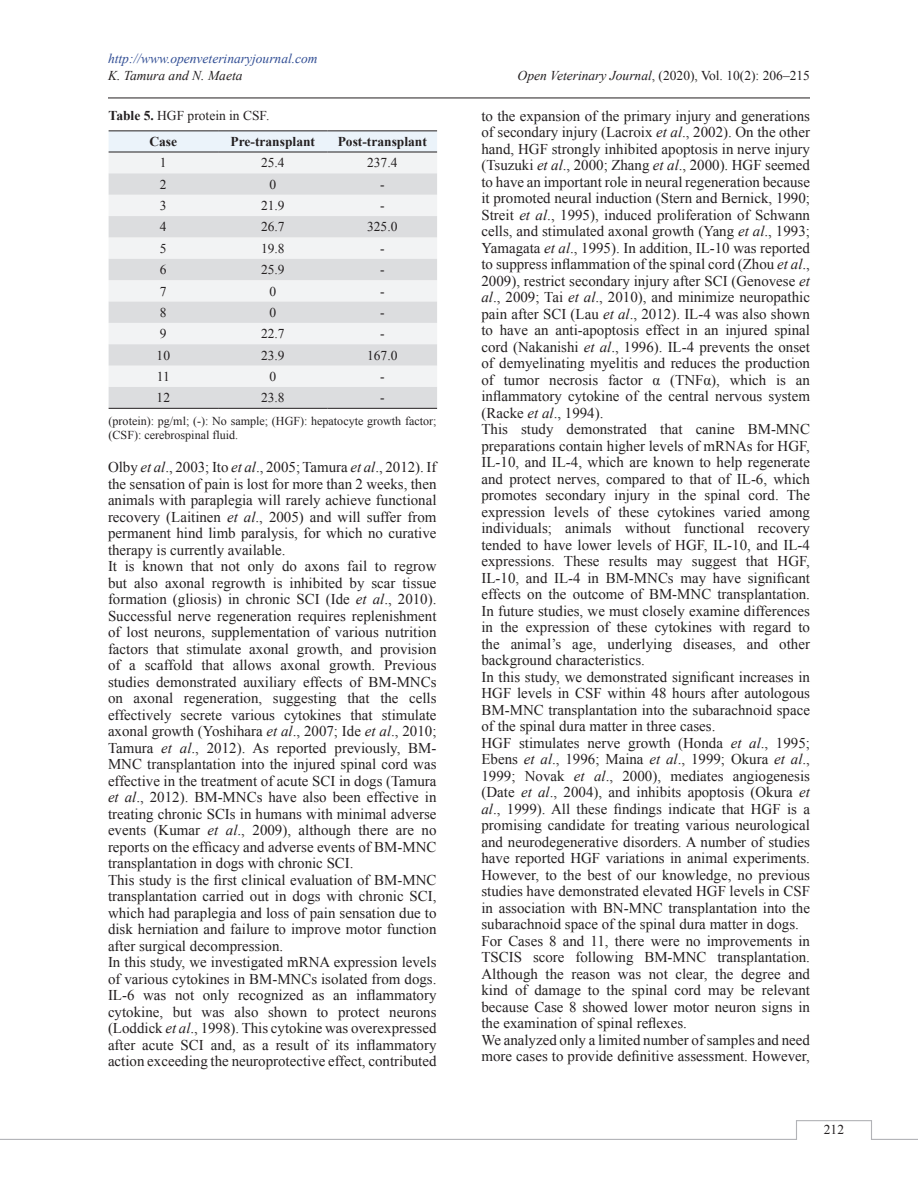
<style>
.page{position:relative;width:918px;height:1188px;background:#fff}
.page>*{position:absolute;margin:0;border:0;box-sizing:border-box;transform-origin:0 0}
.Para{font:15px/16.5px "Times New Roman";color:#231f20;text-align:justify}
.Table_Text{font:13.5px "Times New Roman";color:#231f20}
.Table_Caption{font:13.5px "Times New Roman";color:#231f20}
.t1{font:italic 13.5px "Times New Roman";color:#304d94}
.Table_Text-2{font:700 13.5px "Times New Roman";color:#231f20}
.t2{font:italic 13.5px "Times New Roman";color:#231f20}
.Table_Source{font:12px/14.4px "Times New Roman";color:#231f20}
.s1{font-style:italic}
.s2{font-weight:700}
</style>
<div class="page">
<hr style="left:108px;top:98px;width:702px;height:1px;background:#231f20">
<svg style="left:0;top:1120px;width:918px;height:20px"></svg>
<svg style="left:109px;top:131px;width:328px;height:21px;background:#e2eaf1"></svg>
<div style="left:109px;top:153px;width:328px;height:20px;background:#f2f3f4"></div>
<svg style="left:109px;top:173px;width:328px;height:235px;fill:#dcdddf"></svg>
<hr style="left:109px;top:130px;width:109px;height:1px;background:#231f20">
<hr style="left:218px;top:130px;width:110px;height:1px;background:#231f20">
<hr style="left:328px;top:130px;width:109px;height:1px;background:#231f20">
<hr style="left:109px;top:152px;width:109px;height:1px;background:#231f20">
<hr style="left:218px;top:152px;width:110px;height:1px;background:#231f20">
<hr style="left:328px;top:152px;width:109px;height:1px;background:#231f20">
<hr style="left:109px;top:408px;width:109px;height:1px;background:#231f20">
<hr style="left:218px;top:408px;width:110px;height:1px;background:#231f20">
<hr style="left:328px;top:408px;width:109px;height:1px;background:#231f20">
<p class="t1" style="left:108px;top:50px;width:211px">http://www.openveterinaryjournal.com</p>
<p class="t2" style="left:108px;top:66px;width:136px">K. Tamura and N. Maeta</p>
<p class="Table_Caption" style="left:518px;top:66px;width:294px"><span class="s1">Open Veterinary Journal</span>, (2020), Vol. 10(2): 206–215</p>
<p class="Table_Caption" style="left:109px;top:106px;width:162px"><span class="s2">Table 5.</span> HGF protein in CSF.</p>
<p class="Table_Text-2" style="left:149px;top:132px;width:29px">Case</p>
<p class="Table_Text-2" style="left:231px;top:132px;width:86px">Pre-transplant</p>
<p class="Table_Text-2" style="left:338px;top:132px;width:91px">Post-transplant</p>
<p class="Table_Text" style="left:160px;top:154px;width:8px">1</p>
<p class="Table_Text" style="left:261px;top:154px;width:25px">25.4</p>
<p class="Table_Text" style="left:367px;top:154px;width:32px">237.4</p>
<p class="Table_Text" style="left:160px;top:175px;width:8px">2</p>
<p class="Table_Text" style="left:269px;top:175px;width:8px">0</p>
<p class="Table_Text" style="left:380px;top:175px;width:6px">-</p>
<p class="Table_Text" style="left:160px;top:196px;width:8px">3</p>
<p class="Table_Text" style="left:261px;top:196px;width:25px">21.9</p>
<p class="Table_Text" style="left:380px;top:196px;width:6px">-</p>
<p class="Table_Text" style="left:160px;top:218px;width:8px">4</p>
<p class="Table_Text" style="left:261px;top:218px;width:25px">26.7</p>
<p class="Table_Text" style="left:367px;top:218px;width:32px">325.0</p>
<p class="Table_Text" style="left:160px;top:239px;width:8px">5</p>
<p class="Table_Text" style="left:261px;top:239px;width:25px">19.8</p>
<p class="Table_Text" style="left:380px;top:239px;width:6px">-</p>
<p class="Table_Text" style="left:160px;top:261px;width:8px">6</p>
<p class="Table_Text" style="left:261px;top:261px;width:25px">25.9</p>
<p class="Table_Text" style="left:380px;top:261px;width:6px">-</p>
<p class="Table_Text" style="left:160px;top:282px;width:8px">7</p>
<p class="Table_Text" style="left:269px;top:282px;width:8px">0</p>
<p class="Table_Text" style="left:380px;top:282px;width:6px">-</p>
<p class="Table_Text" style="left:160px;top:303px;width:8px">8</p>
<p class="Table_Text" style="left:269px;top:303px;width:8px">0</p>
<p class="Table_Text" style="left:380px;top:303px;width:6px">-</p>
<p class="Table_Text" style="left:160px;top:325px;width:8px">9</p>
<p class="Table_Text" style="left:261px;top:325px;width:25px">22.7</p>
<p class="Table_Text" style="left:380px;top:325px;width:6px">-</p>
<p class="Table_Text" style="left:157px;top:346px;width:15px">10</p>
<p class="Table_Text" style="left:261px;top:346px;width:25px">23.9</p>
<p class="Table_Text" style="left:367px;top:346px;width:32px">167.0</p>
<p class="Table_Text" style="left:157px;top:367px;width:15px">11</p>
<p class="Table_Text" style="left:269px;top:367px;width:8px">0</p>
<p class="Table_Text" style="left:380px;top:367px;width:6px">-</p>
<p class="Table_Text" style="left:157px;top:389px;width:15px">12</p>
<p class="Table_Text" style="left:261px;top:389px;width:25px">23.8</p>
<p class="Table_Text" style="left:380px;top:389px;width:6px">-</p>
<p class="Table_Source" style="left:109px;top:413px;width:329px">(protein): pg/ml; (-): No sample; (HGF): hepatocyte growth factor; (CSF): cerebrospinal fluid.</p>
<p class="Para" style="left:108px;top:459px;width:330px">Olby <span class="s1">et al</span>., 2003; Ito <span class="s1">et al</span>., 2005; Tamura <span class="s1">et al</span>., 2012). If the sensation of pain is lost for more than 2 weeks, then animals with paraplegia will rarely achieve functional recovery (Laitinen <span class="s1">et al</span>., 2005) and will suffer from permanent hind limb paralysis, for which no curative therapy is currently available.</p>
<p class="Para" style="left:108px;top:558px;width:330px">It is known that not only do axons fail to regrow but also axonal regrowth is inhibited by scar tissue formation (gliosis) in chronic SCI (Ide <span class="s1">et al</span>., 2010).<br>Successful nerve regeneration requires replenishment of lost neurons, supplementation of various nutrition factors that stimulate axonal growth, and provision of a scaffold that allows axonal growth. Previous studies demonstrated auxiliary effects of BM-MNCs on axonal regeneration, suggesting that the cells effectively secrete various cytokines that stimulate axonal growth (Yoshihara <span class="s1">et al</span>., 2007; Ide <span class="s1">et al</span>., 2010; Tamura <span class="s1">et al</span>., 2012). As reported previously, BM-MNC transplantation into the injured spinal cord was effective in the treatment of acute SCI in dogs (Tamura <span class="s1">et al</span>., 2012). BM-MNCs have also been effective in treating chronic SCIs in humans with minimal adverse events (Kumar <span class="s1">et al</span>., 2009), although there are no reports on the efficacy and adverse events of BM-MNC transplantation in dogs with chronic SCI.</p>
<p class="Para" style="left:108px;top:871px;width:330px">This study is the first clinical evaluation of BM-MNC transplantation carried out in dogs with chronic SCI, which had paraplegia and loss of pain sensation due to disk herniation and failure to improve motor function after surgical decompression.</p>
<p class="Para" style="left:108px;top:954px;width:330px">In this study, we investigated mRNA expression levels of various cytokines in BM-MNCs isolated from dogs.<br>IL-6 was not only recognized as an inflammatory cytokine, but was also shown to protect neurons (Loddick <span class="s1">et al</span>., 1998). This cytokine was overexpressed after acute SCI and, as a result of its inflammatory action exceeding the neuroprotective effect, contributed</p>
<p class="Para" style="left:482px;top:107px;width:330px">to the expansion of the primary injury and generations of secondary injury (Lacroix <span class="s1">et al</span>., 2002). On the other hand, HGF strongly inhibited apoptosis in nerve injury (Tsuzuki <span class="s1">et al</span>., 2000; Zhang <span class="s1">et al</span>., 2000). HGF seemed to have an important role in neural regeneration because it promoted neural induction (Stern and Bernick, 1990; Streit <span class="s1">et al</span>., 1995), induced proliferation of Schwann cells, and stimulated axonal growth (Yang <span class="s1">et al</span>., 1993; Yamagata <span class="s1">et al</span>., 1995). In addition, IL-10 was reported to suppress inflammation of the spinal cord (Zhou <span class="s1">et al</span>., 2009), restrict secondary injury after SCI (Genovese <span class="s1">et al</span>., 2009; Tai <span class="s1">et al</span>., 2010), and minimize neuropathic pain after SCI (Lau <span class="s1">et al</span>., 2012). IL-4 was also shown to have an anti-apoptosis effect in an injured spinal cord (Nakanishi <span class="s1">et al</span>., 1996). IL-4 prevents the onset of demyelinating myelitis and reduces the production of tumor necrosis factor α (TNFα), which is an inflammatory cytokine of the central nervous system (Racke <span class="s1">et al</span>., 1994).</p>
<p class="Para" style="left:482px;top:421px;width:330px">This study demonstrated that canine BM-MNC preparations contain higher levels of mRNAs for HGF, IL-10, and IL-4, which are known to help regenerate and protect nerves, compared to that of IL-6, which promotes secondary injury in the spinal cord. The expression levels of these cytokines varied among individuals; animals without functional recovery tended to have lower levels of HGF, IL-10, and IL-4 expressions. These results may suggest that HGF, IL-10, and IL-4 in BM-MNCs may have significant effects on the outcome of BM-MNC transplantation.<br>In future studies, we must closely examine differences in the expression of these cytokines with regard to the animal’s age, underlying diseases, and other background characteristics.</p>
<p class="Para" style="left:482px;top:668px;width:330px">In this study, we demonstrated significant increases in HGF levels in CSF within 48 hours after autologous BM-MNC transplantation into the subarachnoid space of the spinal dura matter in three cases.</p>
<p class="Para" style="left:482px;top:734px;width:330px">HGF stimulates nerve growth (Honda <span class="s1">et al</span>., 1995; Ebens <span class="s1">et al</span>., 1996; Maina <span class="s1">et al</span>., 1999; Okura <span class="s1">et al</span>., 1999; Novak <span class="s1">et al</span>., 2000), mediates angiogenesis (Date <span class="s1">et al</span>., 2004), and inhibits apoptosis (Okura <span class="s1">et al</span>., 1999). All these findings indicate that HGF is a promising candidate for treating various neurological and neurodegenerative disorders. A number of studies have reported HGF variations in animal experiments.<br>However, to the best of our knowledge, no previous studies have demonstrated elevated HGF levels in CSF in association with BN-MNC transplantation into the subarachnoid space of the spinal dura matter in dogs.</p>
<p class="Para" style="left:482px;top:932px;width:330px">For Cases 8 and 11, there were no improvements in TSCIS score following BM-MNC transplantation.<br>Although the reason was not clear, the degree and kind of damage to the spinal cord may be relevant because Case 8 showed lower motor neuron signs in the examination of spinal reflexes.</p>
<p class="Para" style="left:482px;top:1031px;width:330px">We analyzed only a limited number of samples and need more cases to provide definitive assessment. However,</p>
<p class="Table_Caption" style="left:824px;top:1121px;width:22px">212</p>
</div>
